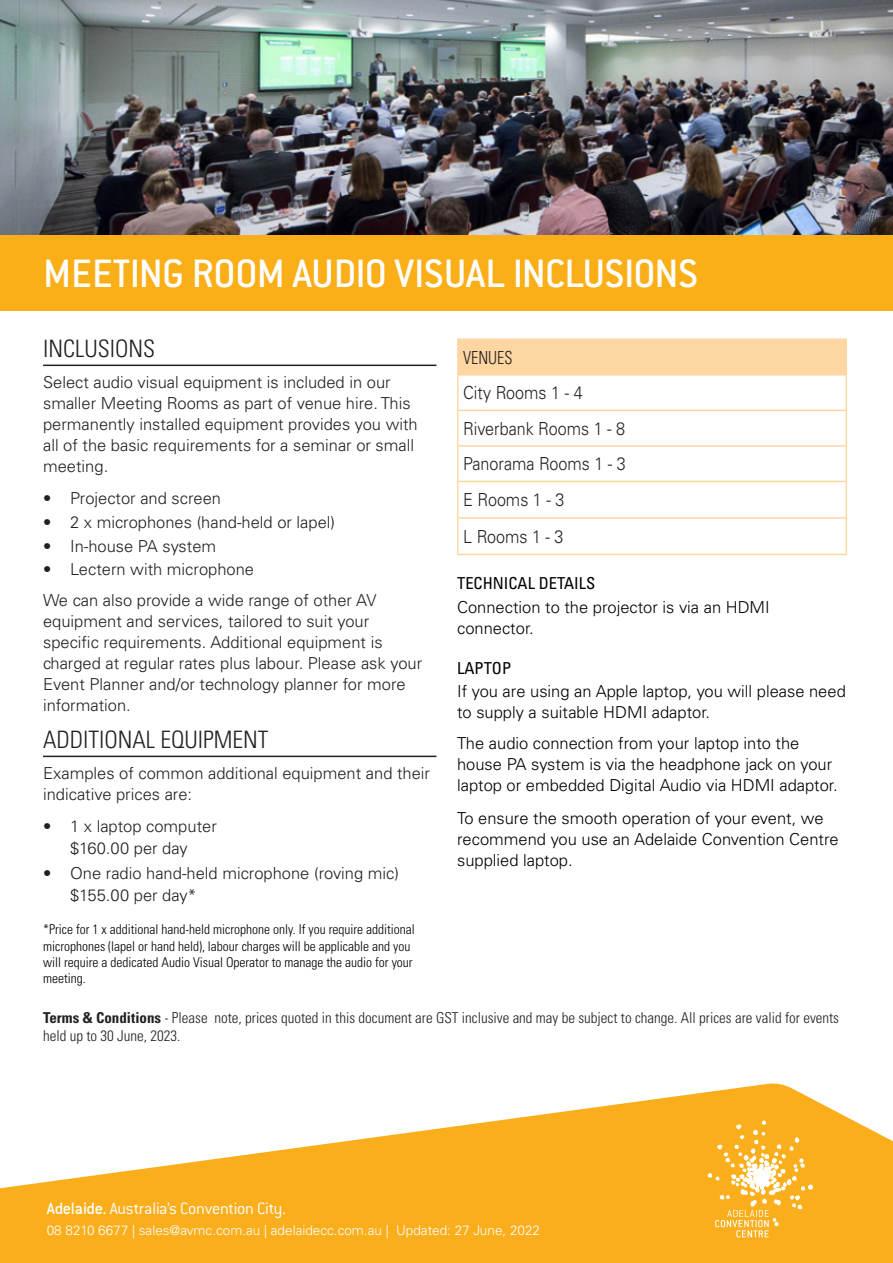
<style>
.page{position:relative;width:893px;height:1263px;background:#fff}
.page>*{position:absolute;margin:0;border:0;box-sizing:border-box;transform-origin:0 0}
.white_title_heading{font:500 43.5px "Conduit ITC Std";letter-spacing:-.015em;color:#fff}
.stylised_subheading{font:300 condensed 24px "Univers LT Std";color:#231f20}
.Table{font:300 18px "Univers LT Std";color:#231f20;scale:.9 1}
.t1{font:300 18px "Conduit ITC Std";letter-spacing:-.015em;color:#fff}
.Table_Header{font:300 condensed 18px "Univers LT Std";color:#231f20;scale:.9 1}
.body{font:300 16.5px/21px "Univers LT Std";color:#231f20}
.stylised_subheading-2{font:300 16.5px/21px "Univers LT Std";color:#000}
.body-2{font:300 16.5px/21px "Univers LT Std";color:#000}
.stylised_subheading-3{font:condensed 16.5px "Univers LT Std";color:#000}
.Conditions{font:300 condensed 15px/18px "Univers LT Std";color:#231f20}
.body-3{font:300 condensed 13.5px/16.2px "Univers LT Std";color:#000}
.t2{font:300 13.5px "Univers LT Std";color:#fff}
.s1{font-weight:700}
.s2{font-weight:500}
</style>
<div class="page">
<svg style="left:0;top:1083px;width:893px;height:180px;fill:#faae1b"></svg>
<svg style="left:707px;top:1120px;width:106px;height:117px;background:#fabb40"></svg>
<img style="left:0;top:0;width:893px;height:235px">
<div style="left:458px;top:339px;width:388px;height:36px;background:#fdd6a2"></div>
<hr style="left:457px;top:518px;width:1px;height:36px;background:#fdd6a2">
<hr style="left:846px;top:518px;width:1px;height:36px;background:#fdd6a2">
<hr style="left:457px;top:554px;width:390px;height:1px;background:#fdd6a2">
<hr style="left:457px;top:481px;width:1px;height:37px;background:#fdd6a2">
<hr style="left:846px;top:481px;width:1px;height:37px;background:#fdd6a2">
<hr style="left:458px;top:517px;width:388px;height:2px;background:#fdd6a2">
<hr style="left:457px;top:446px;width:1px;height:35px;background:#fdd6a2">
<hr style="left:846px;top:446px;width:1px;height:35px;background:#fdd6a2">
<hr style="left:458px;top:481px;width:388px;height:1px;background:#fdd6a2">
<hr style="left:457px;top:410px;width:1px;height:36px;background:#fdd6a2">
<hr style="left:846px;top:410px;width:1px;height:36px;background:#fdd6a2">
<hr style="left:458px;top:445px;width:388px;height:2px;background:#fdd6a2">
<hr style="left:457px;top:376px;width:1px;height:34px;background:#fdd6a2">
<hr style="left:846px;top:376px;width:1px;height:34px;background:#fdd6a2">
<hr style="left:458px;top:410px;width:388px;height:1px;background:#fdd6a2">
<hr style="left:457px;top:338px;width:390px;height:2px;background:#fdd6a2">
<hr style="left:457px;top:374px;width:390px;height:2px;background:#fdd6a2">
<hr style="left:457px;top:340px;width:1px;height:34px;background:#fdd6a2">
<hr style="left:846px;top:340px;width:1px;height:34px;background:#fdd6a2">
<div style="left:0;top:235px;width:893px;height:76px;background:#faaf18"></div>
<hr style="left:43px;top:365px;width:393px;height:1px;background:#231f20">
<hr style="left:43px;top:756px;width:393px;height:1px;background:#231f20">
<p class="white_title_heading" style="left:43px;top:247px;width:657px">MEETING ROOM AUDIO VISUAL INCLUSIONS</p>
<p class="stylised_subheading" style="left:43px;top:334px;width:114px">INCLUSIONS</p>
<p class="body" style="left:43px;top:371px;width:376px">Select audio visual equipment is included in our smaller Meeting Rooms as part of venue hire. This permanently installed equipment provides you with all of the basic requirements for a seminar or small meeting.</p>
<p class="body" style="left:43px;top:487px;width:179px">• Projector and screen</p>
<p class="body" style="left:43px;top:512px;width:294px">• 2 x microphones (hand-held or lapel)</p>
<p class="body" style="left:43px;top:535px;width:175px">• In-house PA system</p>
<p class="body" style="left:43px;top:558px;width:212px">• Lectern with microphone</p>
<p class="body" style="left:43px;top:590px;width:381px">We can also provide a wide range of other AV equipment and services, tailored to suit your specific requirements. Additional equipment is charged at regular rates plus labour. Please ask your Event Planner and/or technology planner for more information.</p>
<p class="stylised_subheading" style="left:43px;top:725px;width:227px">ADDITIONAL EQUIPMENT</p>
<p class="body" style="left:43px;top:762px;width:388px">Examples of common additional equipment and their indicative prices are:</p>
<p class="body" style="left:43px;top:815px;width:175px;line-height:22.5px;text-align:center">• 1 x laptop computer $160.00 per day</p>
<p class="body" style="left:70px;top:862px;width:330px;line-height:22.5px;text-indent:-27px">• One radio hand-held microphone (roving mic) $155.00 per day*</p>
<p class="body-3" style="left:43px;top:921px;width:373px">*Price for 1 x additional hand-held microphone only. If you require additional microphones (lapel or hand held), labour charges will be applicable and you will require a dedicated Audio Visual Operator to manage the audio for your meeting.</p>
<p class="Table_Header" style="left:463px;top:346px;width:56px">VENUES</p>
<p class="Table" style="left:463px;top:382px;width:134px">City Rooms 1 - 4</p>
<p class="Table" style="left:463px;top:417px;width:181px">Riverbank Rooms 1 - 8</p>
<p class="Table" style="left:463px;top:453px;width:182px">Panorama Rooms 1 - 3</p>
<p class="Table" style="left:463px;top:489px;width:114px">E Rooms 1 - 3</p>
<p class="Table" style="left:463px;top:525px;width:113px">L Rooms 1 - 3</p>
<p class="stylised_subheading-3" style="left:457px;top:573px;width:140px">TECHNICAL DETAILS</p>
<p class="stylised_subheading-2" style="left:457px;top:596px;width:314px">Connection to the projector is via an HDMI connector.</p>
<p class="stylised_subheading-3" style="left:457px;top:657px;width:56px">LAPTOP</p>
<p class="stylised_subheading-2" style="left:457px;top:680px;width:390px">If you are using an Apple laptop, you will please need to supply a suitable HDMI adaptor.</p>
<p class="stylised_subheading-2" style="left:457px;top:733px;width:382px">The audio connection from your laptop into the house PA system is via the headphone jack on your laptop or embedded Digital Audio via HDMI adaptor.</p>
<p class="body-2" style="left:457px;top:808px;width:383px">To ensure the smooth operation of your event, we recommend you use an Adelaide Convention Centre supplied laptop.</p>
<p class="Conditions" style="left:43px;top:1008px;width:797px"><span class="s1">Terms &amp; Conditions</span> - Please note, prices quoted in this document are GST inclusive and may be subject to change. All prices are valid for events held up to 30 June, 2023.</p>
<p class="t1" style="left:47px;top:1198px;width:241px"><span class="s2">Adelaide.</span> Australia’s Convention City.</p>
<p class="t2" style="left:47px;top:1222px;width:495px">08 8210 6677 | sales@avmc.com.au | adelaidecc.com.au | Updated: 27 June, 2022</p>
</div>
